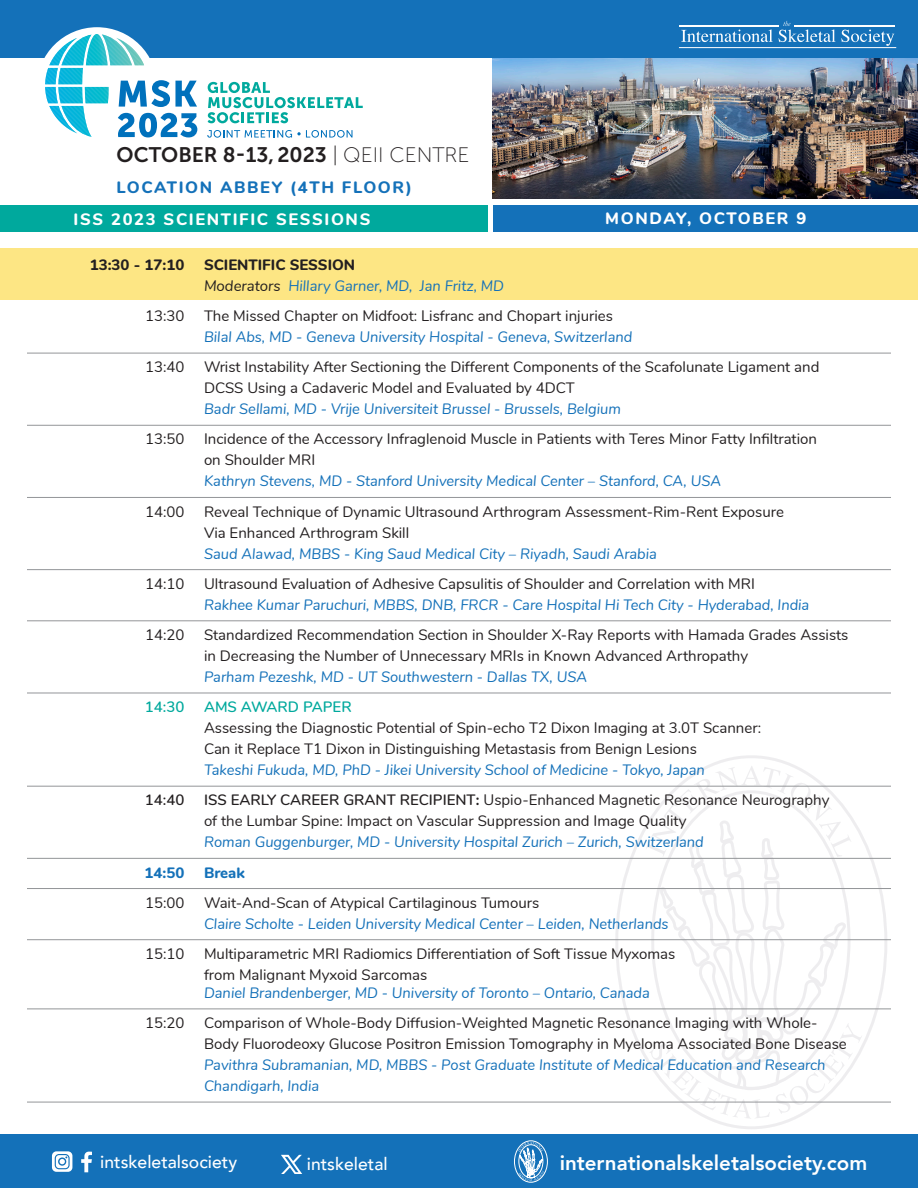
<style>
.page{position:relative;width:918px;height:1188px;background:#fff}
.page>*{position:absolute;margin:0;border:0;box-sizing:border-box;transform-origin:0 0}
.t1{font:21px "Museo Sans 700";color:#231f20}
.t2{font:800 20.55px "Avenir";color:#fff}
.t3{font:500 17.55px "Avenir";color:#fff}
.t4{font:800 16.5px "Nunito";letter-spacing:.1em;color:#fff}
.t5{font:800 16.5px "Nunito";letter-spacing:.1em;color:#1471b9}
.t6{font:15px/21px "Nunito";color:#231f20}
.t7{font:italic 15px/21px "Nunito";color:#1471b9}
.t8{font:800 15px "Nunito";color:#231f20}
.t9{font:800 15px "Nunito";color:#1471b9}
.t10{font:600 15px "Nunito";color:#00a99d}
.t11{font:600 15px "Nunito";color:#231f20}
.s1{font-family:"Museo Sans 100"}
.s2{font-weight:800;font-style:normal;color:#231f20}
.s3{color:#231f20}
.s4{font-style:normal;color:#231f20}
.s5{font-style:italic;color:#1471b9}
.s6{font-weight:600;color:#00a99d}
.s7{font-weight:600}
.s8{font-weight:700}
</style>
<div class="page">
<svg style="left:646px;top:755px;width:216px;height:374px"></svg>
<img style="left:492px;top:58px;width:426px;height:141px">
<div style="left:493px;top:205px;width:425px;height:27px;background:#1471b9"></div>
<div style="left:0;top:205px;width:488px;height:27px;background:#00a99d"></div>
<div style="left:0;top:0;width:918px;height:58px;background:#1471b9"></div>
<div style="left:37px;top:27px;width:120px;height:120px;background:#fff;border-radius:50%"></div>
<svg style="left:208px;top:82px;width:155px;height:41px"></svg>
<svg style="left:207px;top:130px;width:146px;height:8px"></svg>
<svg style="left:45px;top:34px;width:152px;height:103px"></svg>
<hr style="left:795px;top:25px;width:100px;height:1px;background:#fff">
<hr style="left:679px;top:25px;width:99px;height:1px;background:#fff">
<svg style="left:681px;top:29px;width:92px;height:13px"></svg>
<svg style="left:779px;top:21px;width:115px;height:25px"></svg>
<hr style="left:679px;top:47px;width:217px;height:1px;background:#fff">
<div style="left:0;top:1134px;width:918px;height:54px;background:#1471b9"></div>
<svg style="left:514px;top:1140px;width:34px;height:43px"></svg>
<svg style="left:281px;top:1155px;width:21px;height:18px"></svg>
<svg style="left:81px;top:1152px;width:11px;height:20px"></svg>
<svg style="left:52px;top:1151px;width:20px;height:21px"></svg>
<div style="left:0;top:248px;width:918px;height:52px;background:#fde684"></div>
<hr style="left:27px;top:353px;width:864px;height:1px;background:#939598">
<hr style="left:27px;top:425px;width:864px;height:1px;background:#939598">
<hr style="left:27px;top:497px;width:864px;height:1px;background:#939598">
<hr style="left:27px;top:569px;width:864px;height:1px;background:#939598">
<hr style="left:27px;top:621px;width:864px;height:1px;background:#939598">
<hr style="left:27px;top:693px;width:864px;height:1px;background:#939598">
<hr style="left:27px;top:786px;width:864px;height:1px;background:#939598">
<hr style="left:27px;top:858px;width:864px;height:1px;background:#939598">
<hr style="left:27px;top:888px;width:864px;height:1px;background:#939598">
<hr style="left:27px;top:939px;width:864px;height:1px;background:#939598">
<hr style="left:27px;top:1009px;width:864px;height:1px;background:#939598">
<hr style="left:27px;top:1102px;width:864px;height:1px;background:#939598">
<h1 class="t1" style="left:117px;top:143px;width:354px">OCTOBER 8-13, 2023 <span class="s1">| QEII CENTRE</span></h1>
<p class="t5" style="left:117px;top:176px;width:297px">LOCATION ABBEY (4TH FLOOR)</p>
<p class="t4" style="left:74px;top:207px;width:298px">ISS 2023 SCIENTIFIC SESSIONS</p>
<p class="t4" style="left:605px;top:206px;width:203px">MONDAY, OCTOBER 9</p>
<p class="t8" style="left:90px;top:254px;width:96px">13:30 - 17:10</p>
<p class="t7" style="left:204px;top:253px;width:302px"><span class="s2">SCIENTIFIC SESSION<br></span><span class="s3">Moderators</span> Hillary Garner, MD, Jan Fritz, MD</p>
<p class="t6" style="left:145px;top:305px;width:41px">13:30</p>
<p class="t7" style="left:204px;top:305px;width:430px"><span class="s4">The Missed Chapter on Midfoot: Lisfranc and Chopart injuries<br></span>Bilal Abs, MD - Geneva University Hospital - Geneva, Switzerland</p>
<p class="t6" style="left:145px;top:356px;width:41px">13:40</p>
<p class="t6" style="left:204px;top:356px;width:617px">Wrist Instability After Sectioning the Different Components of the Scafolunate Ligament and<br>DCSS Using a Cadaveric Model and Evaluated by 4DCT<br><span class="s5">Badr Sellami, MD - Vrije Universiteit Brussel - Brussels, Belgium</span></p>
<p class="t6" style="left:145px;top:428px;width:41px">13:50</p>
<p class="t6" style="left:204px;top:428px;width:615px">Incidence of the Accessory Infraglenoid Muscle in Patients with Teres Minor Fatty Infiltration on Shoulder MRI<br><span class="s5">Kathryn Stevens, MD - Stanford University Medical Center – Stanford, CA, USA</span></p>
<p class="t6" style="left:145px;top:500px;width:41px">14:00</p>
<p class="t6" style="left:204px;top:500px;width:581px">Reveal Technique of Dynamic Ultrasound Arthrogram Assessment-Rim-Rent Exposure<br>Via Enhanced Arthrogram Skill<br><span class="s5">Saud Alawad, MBBS - King Saud Medical City – Riyadh, Saudi Arabia</span></p>
<p class="t6" style="left:145px;top:572px;width:41px">14:10</p>
<p class="t7" style="left:204px;top:572px;width:607px"><span class="s4">Ultrasound Evaluation of Adhesive Capsulitis of Shoulder and Correlation with MRI<br></span>Rakhee Kumar Paruchuri, MBBS, DNB, FRCR - Care Hospital Hi Tech City - Hyderabad, India</p>
<p class="t6" style="left:145px;top:623px;width:41px">14:20</p>
<p class="t6" style="left:204px;top:623px;width:646px">Standardized Recommendation Section in Shoulder X-Ray Reports with Hamada Grades Assists in Decreasing the Number of Unnecessary MRIs in Known Advanced Arthropathy<br><span class="s5">Parham Pezeshk, MD - UT Southwestern - Dallas TX, USA</span></p>
<p class="t10" style="left:145px;top:696px;width:41px">14:30</p>
<p class="t6" style="left:204px;top:696px;width:559px"><span class="s6">AMS AWARD PAPER<br></span>Assessing the Diagnostic Potential of Spin-echo T2 Dixon Imaging at 3.0T Scanner:<br>Can it Replace T1 Dixon in Distinguishing Metastasis from Benign Lesions<br><span class="s5">Takeshi Fukuda, MD, PhD - Jikei University School of Medicine - Tokyo, Japan</span></p>
<p class="t11" style="left:145px;top:789px;width:41px">14:40</p>
<p class="t6" style="left:204px;top:789px;width:627px"><span class="s7">ISS EARLY CAREER GRANT RECIPIENT</span><span class="s8">:</span> Uspio-Enhanced Magnetic Resonance Neurography of the Lumbar Spine: Impact on Vascular Suppression and Image Quality<br><span class="s5">Roman Guggenburger, MD - University Hospital Zurich – Zurich, Switzerland</span></p>
<p class="t9" style="left:145px;top:861px;width:41px">14:50</p>
<p class="t9" style="left:204px;top:861px;width:42px">Break</p>
<p class="t6" style="left:145px;top:891px;width:41px">15:00</p>
<p class="t7" style="left:204px;top:891px;width:466px"><span class="s4">Wait-And-Scan of Atypical Cartilaginous Tumours<br></span>Claire Scholte - Leiden University Medical Center – Leiden, Netherlands</p>
<p class="t6" style="left:145px;top:942px;width:41px">15:10</p>
<p class="t6" style="left:204px;top:942px;width:473px">Multiparametric MRI Radiomics Differentiation of Soft Tissue Myxomas from Malignant Myxoid Sarcomas</p>
<p class="t7" style="left:204px;top:981px;width:447px">Daniel Brandenberger, MD - University of Toronto – Ontario, Canada</p>
<p class="t6" style="left:145px;top:1012px;width:41px">15:20</p>
<p class="t6" style="left:204px;top:1012px;width:644px">Comparison of Whole-Body Diffusion-Weighted Magnetic Resonance Imaging with Whole-Body Fluorodeoxy Glucose Positron Emission Tomography in Myeloma Associated Bone Disease <span class="s5">Pavithra Subramanian, MD, MBBS - Post Graduate Institute of Medical Education and Research Chandigarh, India</span></p>
<p class="t3" style="left:100px;top:1147px;width:138px">intskeletalsociety</p>
<p class="t3" style="left:307px;top:1149px;width:82px">intskeletal</p>
<h2 class="t2" style="left:560px;top:1147px;width:309px">internationalskeletalsociety.com</h2>
</div>
